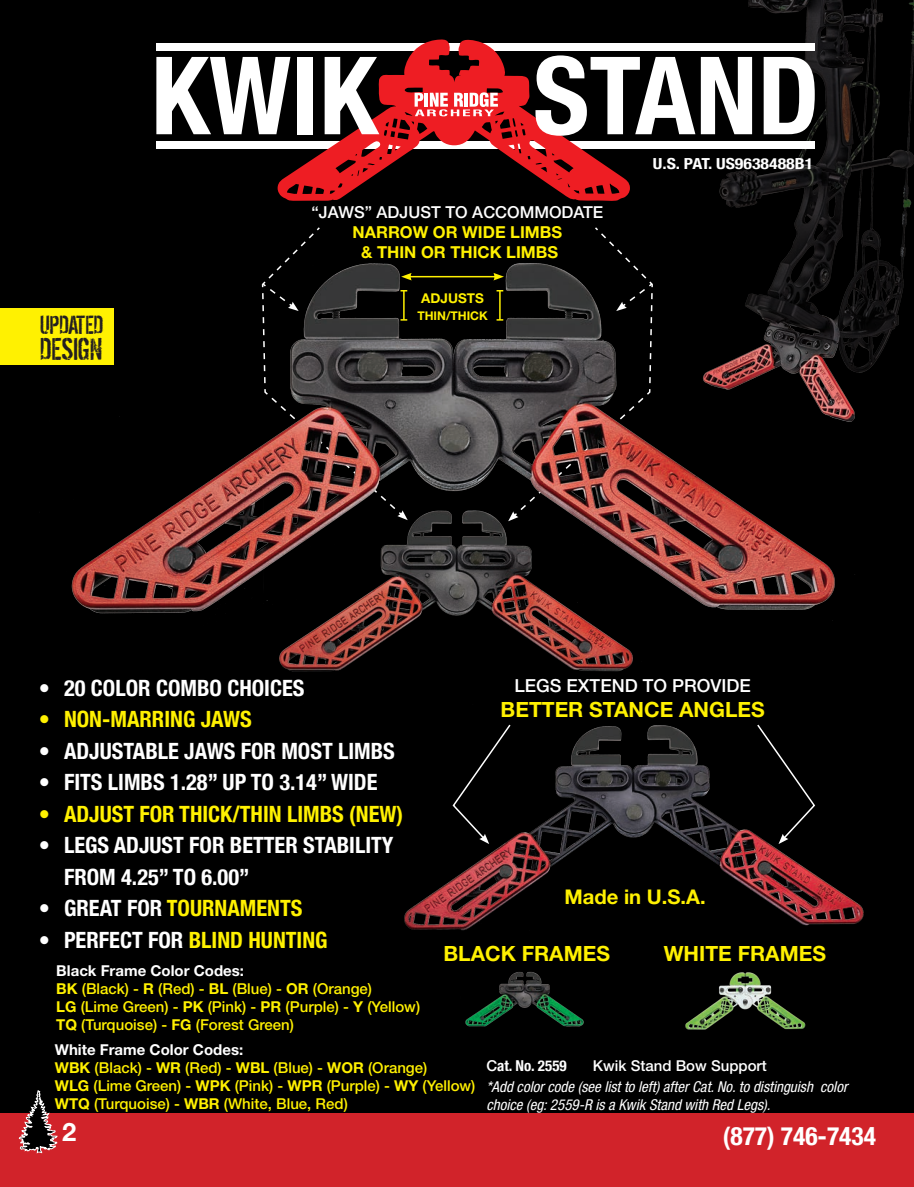
<style>
.page{position:relative;width:914px;height:1187px;background:#fff}
.page>*{position:absolute;margin:0;border:0;box-sizing:border-box;transform-origin:0 0}
.t1{font:700 condensed 108.15px "Helvetica Neue LT Std";color:#fff}
.t2{font:34.2px "Dirty Ego";color:#231f20}
.t3{font:28.5px "Dirty Ego";color:#231f20}
.t4{font:700 condensed 25.5px "Helvetica Neue";color:#fff}
.t5{font:700 25.5px "Helvetica Neue LT Std";color:#fff}
.t6{font:700 condensed 22.35px/31.5px "Helvetica Neue";color:#fff}
.t7{font:700 condensed 22.35px "Helvetica Neue";color:#fff101}
.t8{font:700 21px "Helvetica Neue LT Std";color:#fff101}
.t9{font:700 20.25px "Helvetica Neue LT Std";color:#fff101}
.t10{font:500 18px "Helvetica Neue LT Std";color:#fff}
.t11{font:500 16.5px/19.8px "Helvetica Neue LT Std";color:#fff;text-align:center}
.t12{font:700 16.5px "Helvetica Neue LT Std";color:#fff101}
.t13{font:700 condensed 15.15px "Helvetica Neue";color:#fff;scale:1.17 1}
.t14{font:500 15px/18px "Helvetica Neue LT Std";color:#fff101}
.t15{font:italic condensed 15px/18px "Helvetica Neue LT Std";color:#fff}
.t16{font:700 15px "Helvetica Neue LT Std";color:#fff}
.t17{font:500 15px "Helvetica Neue LT Std";color:#fff}
.t18{font:700 condensed 15px "Helvetica Neue";color:#fff}
.t19{font:700 13.5px "Helvetica Neue LT Std";color:#fff101}
.t20{font:700 12px "Helvetica Neue LT Std";color:#fff101}
.s1{font-weight:700;color:#fff101}
.s2{color:#fff}
.s3{font-weight:700}
.s4{font-family:"Helvetica Neue LT Std";font-weight:500;font-stretch:normal}
</style>
<div class="page">
<div style="left:0;top:0;width:914px;height:1186px;background:#000"></div>
<div style="left:0;top:1113px;width:914px;height:73px;background:#d1232a"></div>
<svg style="left:19px;top:1090px;width:39px;height:63px"></svg>
<img style="left:698px;top:0;width:216px;height:361px">
<div style="left:156px;top:141px;width:658px;height:7px;background:#fff"></div>
<div style="left:156px;top:43px;width:658px;height:7px;background:#fff"></div>
<svg style="left:277px;top:39px;width:353px;height:162px"></svg>
<svg style="left:414px;top:92px;width:84px;height:24px;background:#f48a8d"></svg>
<img style="left:404px;top:725px;width:460px;height:206px">
<img style="left:267px;top:626px;width:366px;height:74px">
<svg style="left:756px;top:724px;width:60px;height:119px"></svg>
<svg style="left:451px;top:724px;width:61px;height:119px"></svg>
<img style="left:39px;top:246px;width:837px;height:380px">
<img style="left:465px;top:971px;width:119px;height:56px">
<img style="left:685px;top:972px;width:121px;height:57px">
<div style="left:0;top:308px;width:114px;height:56px;background:#fff101"></div>
<hr style="left:409px;top:276px;width:87px;height:1px;background:#fff101">
<svg style="left:261px;top:227px;width:151px;height:293px"></svg>
<svg style="left:493px;top:227px;width:161px;height:294px"></svg>
<p class="t1" style="left:151px;top:30px;width:228px">KWIK</p>
<p class="t1" style="left:533px;top:30px;width:288px">STAND</p>
<p class="t3" style="left:40px;top:310px;width:65px">UPDATED</p>
<p class="t2" style="left:40px;top:331px;width:63px">DESIGN</p>
<p class="t11" style="left:312px;top:202px;width:293px">“JAWS” ADJUST TO ACCOMMODATE<br><span class="s1">NARROW OR WIDE LIMBS</span></p>
<p class="t12" style="left:361px;top:242px;width:199px">&amp; THIN OR THICK LIMBS</p>
<p class="t19" style="left:421px;top:290px;width:64px">ADJUSTS</p>
<p class="t20" style="left:417px;top:308px;width:72px">THIN/THICK</p>
<p class="t13" style="left:653px;top:151px;width:139px">U.S. PAT. US9638488B1</p>
<p class="t6" style="left:39px;top:670px;width:267px">• 20 COLOR COMBO CHOICES</p>
<p class="t7" style="left:39px;top:700px;width:215px">• NON-MARRING JAWS</p>
<p class="t6" style="left:39px;top:733px;width:358px">• ADJUSTABLE JAWS FOR MOST LIMBS</p>
<p class="t6" style="left:39px;top:764px;width:340px">• FITS LIMBS 1.28” UP TO 3.14” WIDE</p>
<p class="t7" style="left:39px;top:795px;width:366px">• ADJUST FOR THICK/THIN LIMBS (NEW)</p>
<p class="t6" style="left:64px;top:827px;width:331px;text-indent:-25px">• LEGS ADJUST FOR BETTER STABILITY<br>FROM 4.25” TO 6.00”</p>
<p class="t7" style="left:39px;top:889px;width:265px"><span class="s2">• GREAT FOR</span> TOURNAMENTS</p>
<p class="t7" style="left:39px;top:921px;width:290px"><span class="s2">• PERFECT FOR</span> BLIND HUNTING</p>
<p class="t10" style="left:514px;top:675px;width:238px">LEGS EXTEND TO PROVIDE</p>
<p class="t8" style="left:500px;top:696px;width:266px">BETTER STANCE ANGLES</p>
<p class="t9" style="left:564px;top:884px;width:143px">Made in U.S.A.</p>
<p class="t8" style="left:443px;top:940px;width:168px">BLACK FRAMES</p>
<p class="t8" style="left:664px;top:940px;width:164px">WHITE FRAMES</p>
<p class="t16" style="left:56px;top:960px;width:189px">Black Frame Color Codes:</p>
<p class="t14" style="left:56px;top:978px;width:365px"><span class="s3">BK</span> (Black) - <span class="s3">R</span> (Red) - <span class="s3">BL</span> (Blue) - <span class="s3">OR</span> (Orange)<br><span class="s3">LG</span> (Lime Green) - <span class="s3">PK</span> (Pink) - <span class="s3">PR</span> (Purple) - <span class="s3">Y</span> (Yellow)<br><span class="s3">TQ</span> (Turquoise) - <span class="s3">FG</span> (Forest Green)</p>
<p class="t16" style="left:55px;top:1040px;width:190px">White Frame Color Codes:</p>
<p class="t14" style="left:55px;top:1058px;width:422px"><span class="s3">WBK</span> (Black) - <span class="s3">WR</span> (Red) - <span class="s3">WBL</span> (Blue) - <span class="s3">WOR</span> (Orange)<br><span class="s3">WLG</span> (Lime Green) - <span class="s3">WPK</span> (Pink) - <span class="s3">WPR</span> (Purple) - <span class="s3">WY</span> (Yellow)<br><span class="s3">WTQ</span> (Turquoise) - <span class="s3">WBR</span> (White, Blue, Red)</p>
<p class="t18" style="left:486px;top:1052px;width:82px"><span class="s4">C</span>at. No. 2559</p>
<p class="t17" style="left:593px;top:1056px;width:175px">Kwik Stand Bow Support</p>
<p class="t15" style="left:486px;top:1077px;width:362px">*Add color code (see list to left) after Cat. No. to distinguish color choice (eg: 2559-R is a Kwik Stand with Red Legs).</p>
<h3 class="t5" style="left:62px;top:1116px;width:16px">2</h3>
<h3 class="t4" style="left:723px;top:1114px;width:155px">(877) 746-7434</h3>
</div>
